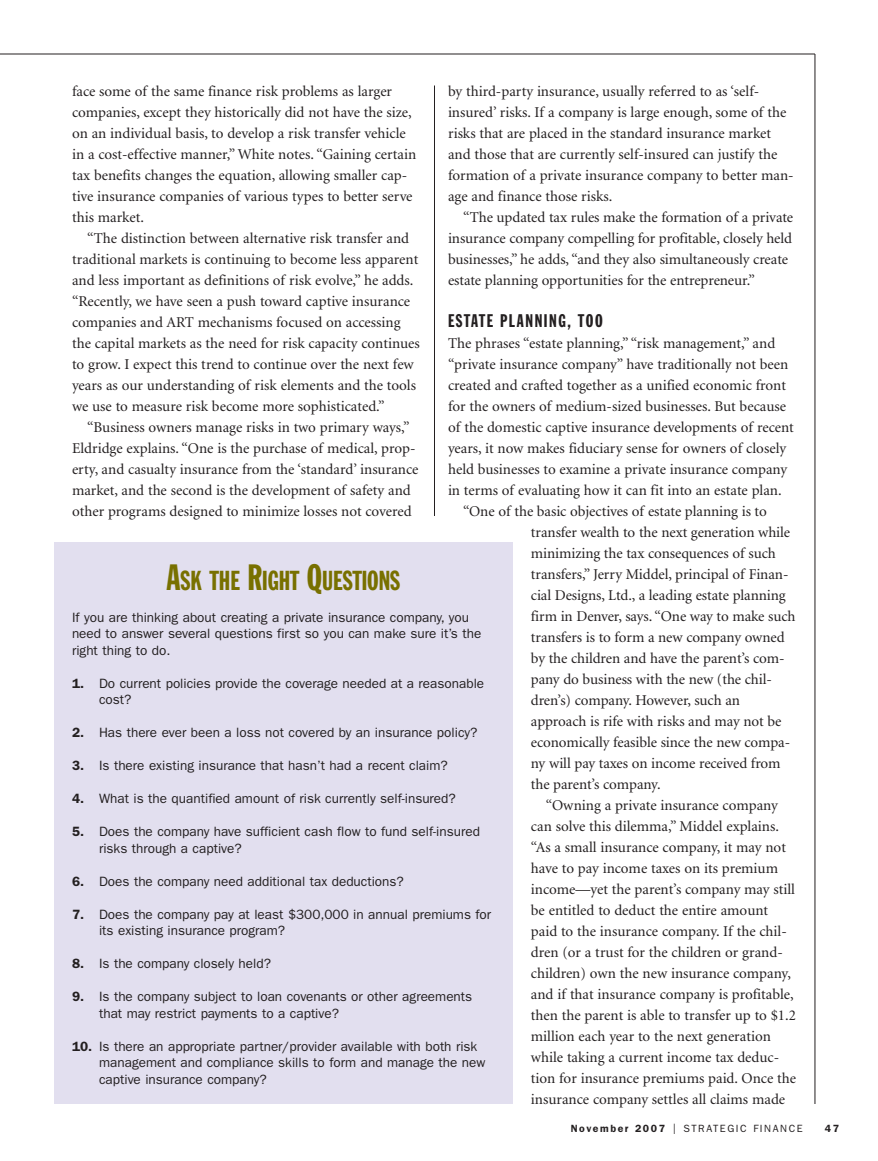
<style>
.page{position:relative;width:878px;height:1161px;background:#fff}
.page>*{position:absolute;margin:0;border:0;box-sizing:border-box;transform-origin:0 0}
.t1{font:27px "Franklin Gothic Extra Cond";color:#787000}
.t2{font:18px "Franklin Gothic Extra Cond";letter-spacing:.09em;color:#231f20}
.t3{font:15px/21px "Minion";color:#231f20}
.t4{font:13.5px/16.5px "Franklin Gothic";color:#231f20}
.t5{font:10.5px "Franklin Gothic";letter-spacing:.15em;color:#231f20}
.t6{font:600 10.5px "Franklin Gothic";color:#231f20}
.s1{font-weight:600}
.s2{font-size:15px}
.s3{font-size:36px}
</style>
<div class="page">
<hr style="left:0;top:54px;width:814px;height:1px;background:#231f20">
<hr style="left:814px;top:54px;width:1px;height:1050px;background:#231f20">
<div style="left:54px;top:542px;width:459px;height:562px;background:#e2dfef"></div>
<hr style="left:434px;top:86px;width:1px;height:430px;background:#231f20">
<p class="t3" style="left:448px;top:82px;width:347px">by third-party insurance, usually referred to as ‘self&shy;insured’ risks. If a company is large enough, some of the risks that are placed in the standard insurance market and those that are currently self-insured can justify the formation of a private insurance company to better man&shy;age and finance those risks.</p>
<p class="t3" style="left:448px;top:208px;width:347px;text-indent:15px">“The updated tax rules make the formation of a private insurance company compelling for profitable, closely held businesses,” he adds, “and they also simultaneously create estate planning opportunities for the entrepreneur.”</p>
<p class="t2" style="left:448px;top:314px;width:156px">ESTATE PLANNING, TOO</p>
<p class="t3" style="left:448px;top:334px;width:329px">The phrases “estate planning,” “risk management,” and</p>
<p class="t3" style="left:448px;top:355px;width:342px">“private insurance company” have traditionally not been</p>
<p class="t3" style="left:448px;top:376px;width:339px">created and crafted together as a unified economic front</p>
<p class="t3" style="left:448px;top:397px;width:340px">for the owners of medium-sized businesses. But because</p>
<p class="t3" style="left:448px;top:418px;width:347px">of the domestic captive insurance developments of recent</p>
<p class="t3" style="left:448px;top:439px;width:339px">years, it now makes fiduciary sense for owners of closely</p>
<p class="t3" style="left:448px;top:460px;width:340px">held businesses to examine a private insurance company</p>
<p class="t3" style="left:448px;top:481px;width:335px">in terms of evaluating how it can fit into an estate plan.</p>
<p class="t3" style="left:463px;top:502px;width:305px">“One of the basic objectives of estate planning is to</p>
<p class="t3" style="left:531px;top:523px;width:261px">transfer wealth to the next generation while</p>
<p class="t3" style="left:531px;top:544px;width:246px">minimizing the tax consequences of such</p>
<p class="t3" style="left:531px;top:565px;width:259px">transfers,” Jerry Middel, principal of Finan-</p>
<p class="t3" style="left:531px;top:586px;width:256px">cial Designs, Ltd., a leading estate planning</p>
<p class="t3" style="left:531px;top:607px;width:266px">firm in Denver, says. “One way to make such</p>
<p class="t3" style="left:531px;top:628px;width:255px">transfers is to form a new company owned</p>
<p class="t3" style="left:531px;top:649px;width:255px">by the children and have the parent’s com-</p>
<p class="t3" style="left:531px;top:670px;width:242px">pany do business with the new (the chil-</p>
<p class="t3" style="left:531px;top:691px;width:211px">dren’s) company. However, such an</p>
<p class="t3" style="left:531px;top:712px;width:252px">approach is rife with risks and may not be</p>
<p class="t3" style="left:531px;top:733px;width:261px">economically feasible since the new compa-</p>
<p class="t3" style="left:531px;top:754px;width:251px">ny will pay taxes on income received from</p>
<p class="t3" style="left:531px;top:775px;width:131px">the parent’s company.</p>
<p class="t3" style="left:546px;top:796px;width:233px">“Owning a private insurance company</p>
<p class="t3" style="left:531px;top:817px;width:250px">can solve this dilemma,” Middel explains.</p>
<p class="t3" style="left:531px;top:838px;width:256px">“As a small insurance company, it may not</p>
<p class="t3" style="left:531px;top:859px;width:249px">have to pay income taxes on its premium</p>
<p class="t3" style="left:531px;top:880px;width:265px">income—yet the parent’s company may still</p>
<p class="t3" style="left:531px;top:901px;width:239px">be entitled to deduct the entire amount</p>
<p class="t3" style="left:531px;top:922px;width:257px">paid to the insurance company. If the chil-</p>
<p class="t3" style="left:531px;top:943px;width:253px">dren (or a trust for the children or grand-</p>
<p class="t3" style="left:531px;top:964px;width:261px">children) own the new insurance company,</p>
<p class="t3" style="left:531px;top:985px;width:264px">and if that insurance company is profitable,</p>
<p class="t3" style="left:531px;top:1006px;width:266px">then the parent is able to transfer up to $1.2</p>
<p class="t3" style="left:531px;top:1027px;width:242px">million each year to the next generation</p>
<p class="t3" style="left:531px;top:1048px;width:250px">while taking a current income tax deduc-</p>
<p class="t3" style="left:531px;top:1069px;width:267px">tion for insurance premiums paid. Once the</p>
<p class="t3" style="left:531px;top:1090px;width:256px">insurance company settles all claims made</p>
<p class="t5" style="left:570px;top:1125px;width:233px"><span class="s1">November 2007</span> <span class="s2">I</span> STRATEGIC FINANCE</p>
<p class="t6" style="left:824px;top:1125px;width:16px">47</p>
<p class="t3" style="left:72px;top:82px;width:346px">face some of the same finance risk problems as larger companies, except they historically did not have the size, on an individual basis, to develop a risk transfer vehicle in a cost-effective manner,” White notes. “Gaining certain tax benefits changes the equation, allowing smaller cap&shy;tive insurance companies of various types to better serve this market.</p>
<p class="t3" style="left:72px;top:229px;width:349px;text-indent:15px">“The distinction between alternative risk transfer and traditional markets is continuing to become less apparent and less important as definitions of risk evolve,” he adds. “Recently, we have seen a push toward captive insurance companies and ART mechanisms focused on accessing the capital markets as the need for risk capacity continues to grow. I expect this trend to continue over the next few years as our understanding of risk elements and the tools we use to measure risk become more sophisticated.”</p>
<p class="t3" style="left:72px;top:418px;width:348px;text-align:center">“Business owners manage risks in two primary ways,” Eldridge explains. “One is the purchase of medical, prop&shy;erty, and casualty insurance from the ‘standard’ insurance market, and the second is the development of safety and other programs designed to minimize losses not covered</p>
<h1 class="t1" style="left:167px;top:571px;width:235px"><span class="s3">A</span>SK THE <span class="s3">R</span>IGHT <span class="s3">Q</span>UESTIONS</h1>
<p class="t4" style="left:72px;top:610px;width:411px">If you are thinking about creating a private insurance company, you need to answer several questions first so you can make sure it’s the right thing to do.</p>
<p class="t4" style="left:99px;top:676px;width:386px;text-indent:-27px"><span class="s1">1.</span> Do current policies provide the coverage needed at a reasonable cost?</p>
<p class="t4" style="left:72px;top:726px;width:407px"><span class="s1">2.</span> Has there ever been a loss not covered by an insurance policy?</p>
<p class="t4" style="left:72px;top:759px;width:377px"><span class="s1">3.</span> Is there existing insurance that hasn’t had a recent claim?</p>
<p class="t4" style="left:72px;top:792px;width:385px"><span class="s1">4.</span> What is the quantified amount of risk currently self-insured?</p>
<p class="t4" style="left:99px;top:825px;width:382px;text-indent:-27px"><span class="s1">5.</span> Does the company have sufficient cash flow to fund self-insured risks through a captive?</p>
<p class="t4" style="left:72px;top:874px;width:333px"><span class="s1">6.</span> Does the company need additional tax deductions?</p>
<p class="t4" style="left:99px;top:907px;width:393px;text-indent:-27px"><span class="s1">7.</span> Does the company pay at least $300,000 in annual premiums for its existing insurance program?</p>
<p class="t4" style="left:72px;top:957px;width:200px"><span class="s1">8.</span> Is the company closely held?</p>
<p class="t4" style="left:99px;top:990px;width:375px;text-indent:-27px"><span class="s1">9.</span> Is the company subject to loan covenants or other agreements that may restrict payments to a captive?</p>
<p class="t4" style="left:99px;top:1039px;width:388px;text-indent:-27px"><span class="s1">10.</span> Is there an appropriate partner/provider available with both risk management and compliance skills to form and manage the new captive insurance company?</p>
</div>
